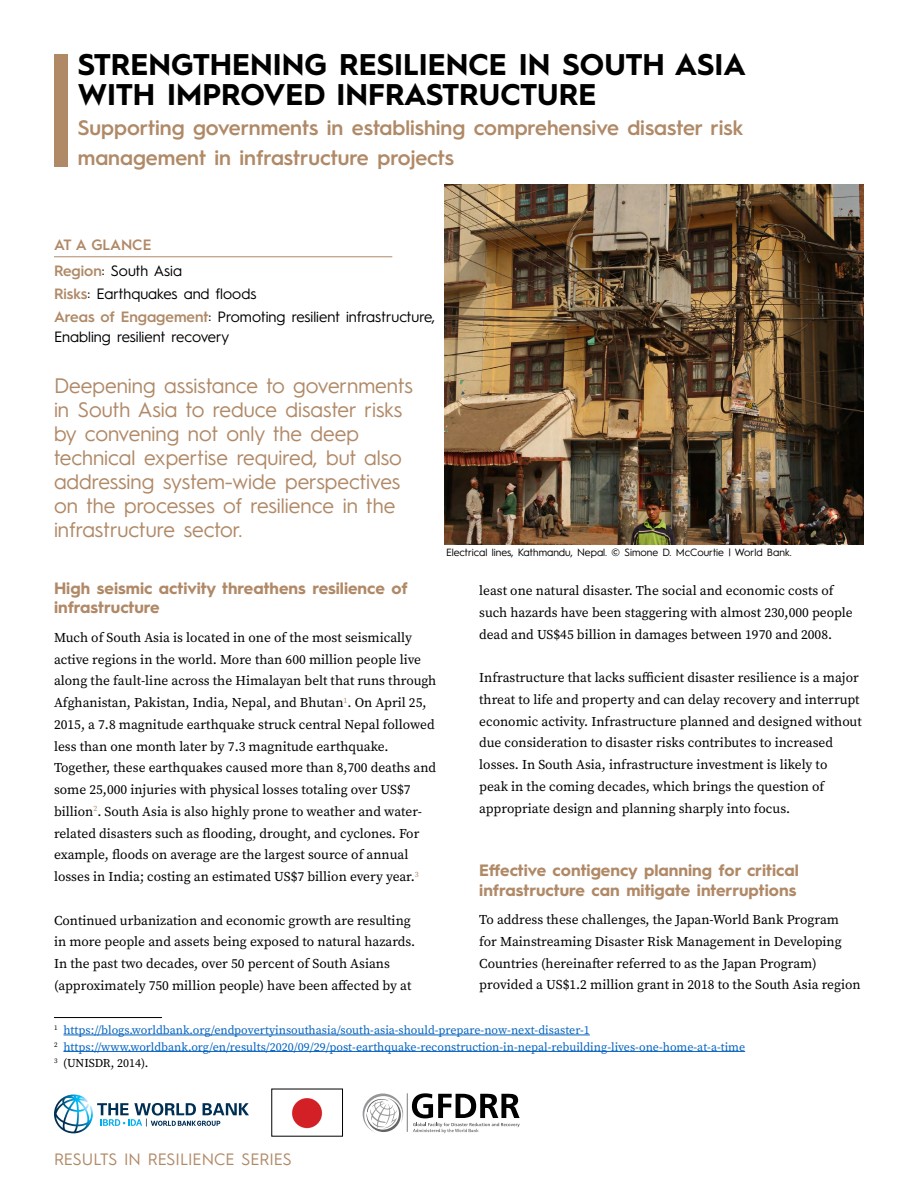
<style>
.page{position:relative;width:918px;height:1188px;background:#fff}
.page>*{position:absolute;margin:0;border:0;box-sizing:border-box;transform-origin:0 0}
.t1{font:700 30px/30px "Hurme Geometric Sans 1";color:#000}
.t2{font:21px/24px "Hurme Geometric Sans 1";color:#b08967}
.t3{font:600 21px/30px "Hurme Geometric Sans 1";color:#b08967}
.t4{font:700 16.5px/19.8px "Hurme Geometric Sans 1";color:#b08967}
.t5{font:16.5px "Hurme Geometric Sans 1";color:#b08967}
.t6{font:15px/23.2px "Hurme Geometric Sans 1";color:#000}
.t7{font:600 15px/26.2px "Hurme Geometric Sans 1";color:#b08967}
.t8{font:13.5px/21.8px "Source Serif Pro";color:#000}
.t9{font:12px/16.5px "Source Serif Pro";color:#0563c1}
.t10{font:10.5px "Hurme Geometric Sans 1";color:#000}
.s1{font-weight:400;color:#000}
.s2{font-weight:600;color:#b08967}
.s3{color:#000}
</style>
<div class="page">
<div style="left:54px;top:54px;width:14px;height:112px;background:#b08967"></div>
<svg style="left:363px;top:1094px;width:40px;height:39px"></svg>
<hr style="left:407px;top:1093px;width:1px;height:39px;background:#808285">
<svg style="left:412px;top:1093px;width:108px;height:40px"></svg>
<img style="left:291px;top:1098px;width:32px;height:31px">
<svg style="left:54px;top:1095px;width:195px;height:38px"></svg>
<img style="left:445px;top:185px;width:419px;height:359px">
<hr style="left:54px;top:1017px;width:108px;height:1px;background:#000">
<hr style="left:63px;top:1035px;width:527px;height:1px;background:#0563c1">
<hr style="left:63px;top:1051px;width:682px;height:1px;background:#0563c1">
<hr style="left:54px;top:256px;width:338px;height:1px;background:#b08967">
<h1 class="t1" style="left:78px;top:48px;width:670px">STRENGTHENING RESILIENCE IN SOUTH ASIA<br>WITH IMPROVED INFRASTRUCTURE</h1>
<h2 class="t3" style="left:78px;top:112px;width:667px">Supporting governments in establishing comprehensive disaster risk management in infrastructure projects</h2>
<p class="t7" style="left:54px;top:230px;width:130px">AT A GLANCE<br>Region<span class="s1">: South Asia</span></p>
<p class="t6" style="left:54px;top:281px;width:383px"><span class="s2">Risks</span>: Earthquakes and floods<br><span class="s2">Areas of Engagement</span>: Promoting resilient infrastructure,</p>
<p class="t6" style="left:54px;top:324px;width:177px">Enabling resilient recovery</p>
<p class="t2" style="left:54px;top:372px;width:360px">Deepening assistance to governments in South Asia to reduce disaster risks by convening not only the deep technical expertise required, but also addressing system-wide perspectives on the processes of resilience in the infrastructure sector.</p>
<p class="t10" style="left:446px;top:545px;width:347px">Electrical lines, Kathmandu, Nepal. © Simone D. McCourtie | World Bank.</p>
<p class="t4" style="left:54px;top:577px;width:355px">High seismic activity threathens resilience of infrastructure</p>
<p class="t8" style="left:54px;top:627px;width:384px">Much of South Asia is located in one of the most seismically active regions in the world. More than 600 million people live along the fault-line across the Himalayan belt that runs through Afghanistan, Pakistan, India, Nepal, and Bhutan<sup>1</sup>. On April 25, 2015, a 7.8 magnitude earthquake struck central Nepal followed less than one month later by 7.3 magnitude earthquake.<br>Together, these earthquakes caused more than 8,700 deaths and some 25,000 injuries with physical losses totaling over US$7 billion<sup>2</sup>. South Asia is also highly prone to weather and water&shy;related disasters such as flooding, drought, and cyclones. For example, floods on average are the largest source of annual losses in India; costing an estimated US$7 billion every year.<sup>3</sup></p>
<p class="t8" style="left:54px;top:909px;width:363px">Continued urbanization and economic growth are resulting in more people and assets being exposed to natural hazards.<br>In the past two decades, over 50 percent of South Asians (approximately 750 million people) have been affected by at</p>
<p class="t9" style="left:54px;top:1022px;width:693px"><sup>1</sup> https://blogs.worldbank.org/endpovertyinsouthasia/south-asia-should-prepare-now-next-disaster-1<br><sup>2</sup> https://www.worldbank.org/en/results/2020/09/29/post-earthquake-reconstruction-in-nepal-rebuilding-lives-one-home-at-a-time<br><sup>3</sup> <span class="s3">(UNISDR, 2014).</span></p>
<p class="t8" style="left:479px;top:580px;width:375px">least one natural disaster. The social and economic costs of such hazards have been staggering with almost 230,000 people dead and US$45 billion in damages between 1970 and 2008.</p>
<p class="t8" style="left:479px;top:667px;width:384px">Infrastructure that lacks sufficient disaster resilience is a major threat to life and property and can delay recovery and interrupt economic activity. Infrastructure planned and designed without due consideration to disaster risks contributes to increased losses. In South Asia, infrastructure investment is likely to<br>peak in the coming decades, which brings the question of appropriate design and planning sharply into focus.</p>
<p class="t4" style="left:479px;top:859px;width:321px">Effective contigency planning for critical infrastructure can mitigate interruptions</p>
<p class="t8" style="left:479px;top:909px;width:383px">To address these challenges, the Japan-World Bank Program<br>for Mainstreaming Disaster Risk Management in Developing Countries (hereinafter referred to as the Japan Program) provided a US$1.2 million grant in 2018 to the South Asia region</p>
<p class="t5" style="left:54px;top:1148px;width:239px">RESULTS IN RESILIENCE SERIES</p>
</div>
